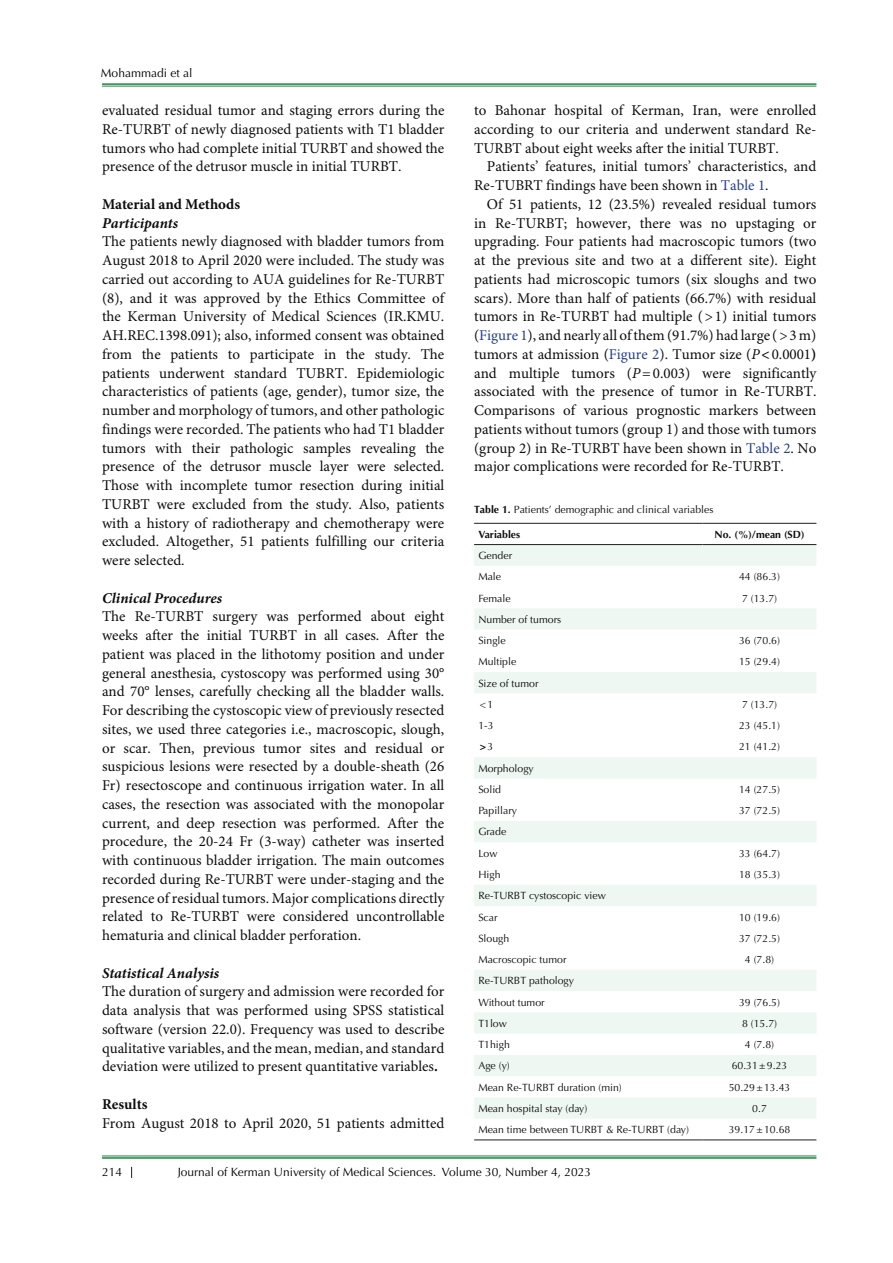
<style>
.page{position:relative;width:893px;height:1263px;background:#fff}
.page>*{position:absolute;margin:0;border:0;box-sizing:border-box;transform-origin:0 0}
.t1{font:15px/18.8px "Minion Pro";color:#0d0d0d;text-align:justify}
.t2{font:italic 700 15px "Minion Pro";color:#0d0d0d}
.t3{font:700 15px "Minion Pro";color:#0d0d0d}
.t4{font:12px "Optima LT Std";color:#040503}
.t5{font:10.5px "Optima LT Std";color:#0d0d0d}
.t6{font:700 10.5px "Optima LT Std";color:#0d0d0d}
.s1{font-weight:700}
.s2{color:#253f8e}
.s3{font-style:italic}
.s4{font-weight:400}
</style>
<div class="page">
<hr style="left:102px;top:83px;width:714px;height:2px;background:#1e8742">
<hr style="left:102px;top:86px;width:714px;height:1px;background:#1e8742">
<hr style="left:102px;top:1156px;width:714px;height:1px;background:#1e8742">
<hr style="left:102px;top:1157px;width:714px;height:2px;background:#1e8742">
<svg style="left:474px;top:545px;width:342px;height:574px"></svg>
<hr style="left:474px;top:523px;width:229px;height:1px;background:#231f20">
<hr style="left:703px;top:523px;width:113px;height:1px;background:#231f20">
<hr style="left:474px;top:544px;width:229px;height:1px;background:#231f20">
<hr style="left:703px;top:544px;width:113px;height:1px;background:#231f20">
<hr style="left:474px;top:1139px;width:229px;height:1px;background:#231f20">
<hr style="left:703px;top:1139px;width:113px;height:1px;background:#231f20">
<p class="t4" style="left:101px;top:66px;width:93px">Mohammadi et al</p>
<p class="t1" style="left:102px;top:102px;width:344px">evaluated residual tumor and staging errors during the Re-TURBT of newly diagnosed patients with T1 bladder tumors who had complete initial TURBT and showed the presence of the detrusor muscle in initial TURBT.</p>
<p class="t3" style="left:102px;top:193px;width:140px">Material and Methods</p>
<p class="t2" style="left:102px;top:212px;width:78px">Participants</p>
<p class="t1" style="left:102px;top:233px;width:344px">The patients newly diagnosed with bladder tumors from August 2018 to April 2020 were included. The study was carried out according to AUA guidelines for Re-TURBT (8), and it was approved by the Ethics Committee of the Kerman University of Medical Sciences (IR.KMU.<br>AH.REC.1398.091); also, informed consent was obtained from the patients to participate in the study. The patients underwent standard TUBRT. Epidemiologic characteristics of patients (age, gender), tumor size, the number and morphology of tumors, and other pathologic findings were recorded. The patients who had T1 bladder tumors with their pathologic samples revealing the presence of the detrusor muscle layer were selected.<br>Those with incomplete tumor resection during initial TURBT were excluded from the study. Also, patients with a history of radiotherapy and chemotherapy were excluded. Altogether, 51 patients fulfilling our criteria were selected.</p>
<p class="t2" style="left:102px;top:587px;width:122px">Clinical Procedures</p>
<p class="t1" style="left:102px;top:608px;width:344px">The Re-TURBT surgery was performed about eight weeks after the initial TURBT in all cases. After the patient was placed in the lithotomy position and under general anesthesia, cystoscopy was performed using 30° and 70° lenses, carefully checking all the bladder walls.<br>For describing the cystoscopic view of previously resected sites, we used three categories i.e., macroscopic, slough, or scar. Then, previous tumor sites and residual or suspicious lesions were resected by a double-sheath (26<br>Fr) resectoscope and continuous irrigation water. In all cases, the resection was associated with the monopolar current, and deep resection was performed. After the procedure, the 20-24 Fr (3-way) catheter was inserted with continuous bladder irrigation. The main outcomes recorded during Re-TURBT were under-staging and the presence of residual tumors. Major complications directly related to Re-TURBT were considered uncontrollable hematuria and clinical bladder perforation.</p>
<p class="t2" style="left:102px;top:962px;width:119px">Statistical Analysis</p>
<p class="t1" style="left:102px;top:983px;width:344px">The duration of surgery and admission were recorded for data analysis that was performed using SPSS statistical software (version 22.0). Frequency was used to describe qualitative variables, and the mean, median, and standard deviation were utilized to present quantitative variables<span class="s1">.</span></p>
<p class="t3" style="left:102px;top:1093px;width:47px">Results</p>
<p class="t1" style="left:102px;top:1114px;width:344px">From August 2018 to April 2020, 51 patients admitted</p>
<p class="t1" style="left:474px;top:102px;width:344px">to Bahonar hospital of Kerman, Iran, were enrolled according to our criteria and underwent standard Re-TURBT about eight weeks after the initial TURBT.</p>
<p class="t1" style="left:474px;top:158px;width:344px;text-indent:13px">Patients’ features, initial tumors’ characteristics, and<br>Re-TUBRT findings have been shown in <span class="s2">Table 1</span>.</p>
<p class="t1" style="left:474px;top:195px;width:344px;text-indent:13px">Of 51 patients, 12 (23.5%) revealed residual tumors in Re-TURBT; however, there was no upstaging or upgrading. Four patients had macroscopic tumors (two at the previous site and two at a different site). Eight patients had microscopic tumors (six sloughs and two scars). More than half of patients (66.7%) with residual tumors in Re-TURBT had multiple (&gt;1) initial tumors (<span class="s2">Figure 1</span>), and nearly all of them (91.7%) had large (&gt;3 m) tumors at admission (<span class="s2">Figure 2</span>). Tumor size (<span class="s3">P</span><span class="s1">&lt;</span>0.0001<span class="s1">) </span>and multiple tumors (<span class="s3">P</span>=0.003) were significantly associated with the presence of tumor in Re-TURBT.<br>Comparisons of various prognostic markers between patients without tumors (group 1) and those with tumors (group 2) in Re-TURBT have been shown in <span class="s2">Table 2</span>. No major complications were recorded for Re-TURBT.</p>
<p class="t5" style="left:474px;top:503px;width:241px"><span class="s1">Table 1.</span> Patients’ demographic and clinical variables</p>
<p class="t6" style="left:478px;top:528px;width:43px">Variables</p>
<p class="t6" style="left:715px;top:528px;width:91px">No. (%)/mean (SD)</p>
<p class="t5" style="left:478px;top:550px;width:35px">Gender</p>
<p class="t5" style="left:478px;top:571px;width:24px">Male</p>
<p class="t5" style="left:739px;top:571px;width:42px">44 (86.3)</p>
<p class="t5" style="left:478px;top:592px;width:34px">Female</p>
<p class="t5" style="left:742px;top:592px;width:37px">7 (13.7)</p>
<p class="t5" style="left:478px;top:613px;width:84px">Number of tumors</p>
<p class="t5" style="left:478px;top:634px;width:29px">Single</p>
<p class="t5" style="left:739px;top:634px;width:42px">36 (70.6)</p>
<p class="t5" style="left:478px;top:656px;width:39px">Multiple</p>
<p class="t5" style="left:739px;top:656px;width:42px">15 (29.4)</p>
<p class="t5" style="left:478px;top:677px;width:62px">Size of tumor</p>
<p class="t5" style="left:480px;top:698px;width:15px">&lt;1</p>
<p class="t5" style="left:742px;top:698px;width:37px">7 (13.7)</p>
<p class="t5" style="left:478px;top:719px;width:17px">1-3</p>
<p class="t5" style="left:739px;top:719px;width:42px">23 (45.1)</p>
<p class="t6" style="left:480px;top:741px;width:15px">&gt;<span class="s4">3</span></p>
<p class="t5" style="left:739px;top:741px;width:42px">21 (41.2)</p>
<p class="t5" style="left:478px;top:762px;width:57px">Morphology</p>
<p class="t5" style="left:478px;top:783px;width:24px">Solid</p>
<p class="t5" style="left:739px;top:783px;width:42px">14 (27.5)</p>
<p class="t5" style="left:478px;top:804px;width:40px">Papillary</p>
<p class="t5" style="left:739px;top:804px;width:42px">37 (72.5)</p>
<p class="t5" style="left:478px;top:826px;width:29px">Grade</p>
<p class="t5" style="left:478px;top:847px;width:21px">Low</p>
<p class="t5" style="left:739px;top:847px;width:42px">33 (64.7)</p>
<p class="t5" style="left:478px;top:868px;width:24px">High</p>
<p class="t5" style="left:739px;top:868px;width:42px">18 (35.3)</p>
<p class="t5" style="left:478px;top:889px;width:129px">Re-TURBT cystoscopic view</p>
<p class="t5" style="left:478px;top:911px;width:21px">Scar</p>
<p class="t5" style="left:739px;top:911px;width:42px">10 (19.6)</p>
<p class="t5" style="left:478px;top:932px;width:32px">Slough</p>
<p class="t5" style="left:739px;top:932px;width:42px">37 (72.5)</p>
<p class="t5" style="left:478px;top:953px;width:90px">Macroscopic tumor</p>
<p class="t5" style="left:745px;top:953px;width:31px">4 (7.8)</p>
<p class="t5" style="left:478px;top:975px;width:97px">Re-TURBT pathology</p>
<p class="t5" style="left:478px;top:996px;width:68px">Without tumor</p>
<p class="t5" style="left:739px;top:996px;width:42px">39 (76.5)</p>
<p class="t5" style="left:478px;top:1017px;width:30px">T1low</p>
<p class="t5" style="left:742px;top:1017px;width:37px">8 (15.7)</p>
<p class="t5" style="left:478px;top:1038px;width:33px">T1high</p>
<p class="t5" style="left:745px;top:1038px;width:31px">4 (7.8)</p>
<p class="t5" style="left:478px;top:1060px;width:33px">Age (y)</p>
<p class="t5" style="left:732px;top:1060px;width:57px">60.31±9.23</p>
<p class="t5" style="left:478px;top:1081px;width:145px">Mean Re-TURBT duration (min)</p>
<p class="t5" style="left:729px;top:1081px;width:63px">50.29±13.43</p>
<p class="t5" style="left:478px;top:1102px;width:111px">Mean hospital stay (day)</p>
<p class="t5" style="left:752px;top:1102px;width:16px">0.7</p>
<p class="t5" style="left:478px;top:1123px;width:212px">Mean time between TURBT &amp; Re-TURBT (day)</p>
<p class="t5" style="left:729px;top:1123px;width:63px">39.17±10.68</p>
<p class="t4" style="left:102px;top:1165px;width:22px">214</p>
<p class="t4" style="left:178px;top:1165px;width:415px">Journal of Kerman University of Medical Sciences. Volume 30, Number 4, 2023</p>
</div>
